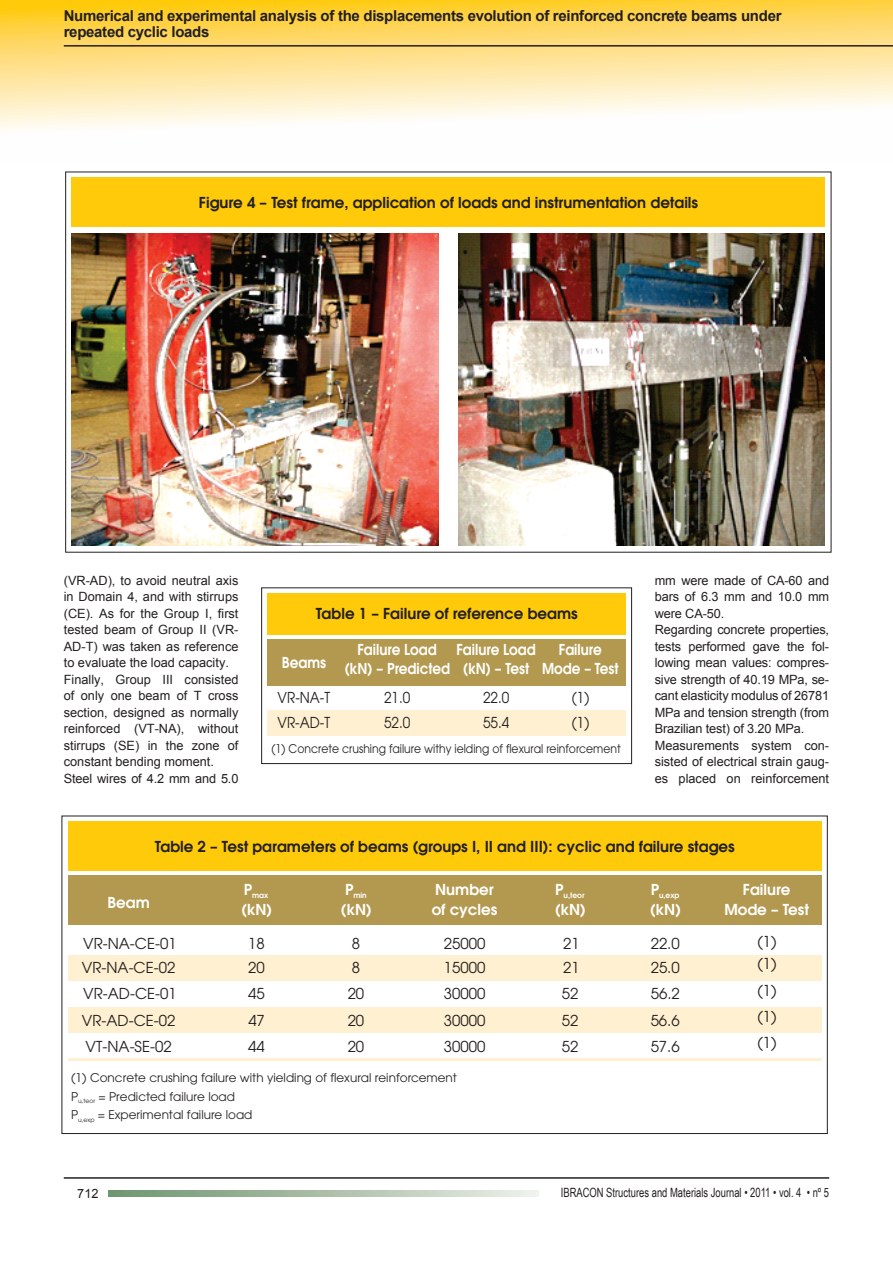
<style>
.page{position:relative;width:893px;height:1263px;background:#fff}
.page>*{position:absolute;margin:0;border:0;box-sizing:border-box;transform-origin:0 0}
.t1{font:600 15px "Avant Garde";color:#231f20}
.t2{font:15px "Avant Garde";color:#231f20}
.t3{font:700 15px/16.5px "Arial";letter-spacing:-.02em;color:#231f20}
.t4{font:600 15px/18.6px "Avant Garde";color:#fff;text-align:center;scale:.9 1}
.t5{font:600 15px/20.2px "Avant Garde";color:#fff}
.t6{font:15px "Avant Garde";color:#231f20;scale:.9 1}
.t7{font:12.75px/16.5px "Arial";color:#231f20}
.t8{font:12.75px "Arial Narrow";color:#231f20;scale:.9 1}
.t9{font:12px/18.6px "Avant Garde";color:#231f20}
.t10{font:12px "Avant Garde";color:#231f20;scale:.9 1}
.t11{font:600 7.5px "Avant Garde";color:#fff}
</style>
<div class="page">
<svg style="left:0;top:0;width:893px;height:130px;background:#fee498"></svg>
<hr style="left:64px;top:1177px;width:765px;height:2px;background:#231f20">
<hr style="left:64px;top:45px;width:829px;height:2px;background:#231f20">
<svg style="left:108px;top:1190px;width:431px;height:6px;background:#acc0aa"></svg>
<svg style="left:71px;top:177px;width:754px;height:369px"></svg>
<div style="left:72px;top:177px;width:753px;height:50px;background:#feca0a"></div>
<img style="left:72px;top:234px;width:366px;height:311px">
<img style="left:459px;top:234px;width:366px;height:311px">
<div style="left:261px;top:587px;width:371px;height:177px;border:1px solid #231f20"></div>
<div style="left:267px;top:593px;width:359px;height:41px;background:#feca0a"></div>
<div style="left:267px;top:639px;width:359px;height:46px;background:#b39950"></div>
<div style="left:267px;top:711px;width:359px;height:25px;background:#fef0d0"></div>
<div style="left:68px;top:955px;width:753px;height:25px;background:#fef0d0"></div>
<div style="left:68px;top:1007px;width:753px;height:26px;background:#fef0d0"></div>
<hr style="left:68px;top:1058px;width:753px;height:3px;background:#fef0d0">
<div style="left:68px;top:821px;width:753px;height:50px;background:#feca0a"></div>
<div style="left:68px;top:875px;width:753px;height:50px;background:#b39950"></div>
<p class="t3" style="left:64px;top:8px;width:719px">Numerical and experimental analysis of the displacements evolution of reinforced concrete beams under repeated cyclic loads</p>
<p class="t1" style="left:199px;top:192px;width:501px">Figure 4 – Test frame, application of loads and instrumentation details</p>
<p class="t7" style="left:64px;top:572px;width:176px">(VR-AD), to avoid neutral axis in Domain 4, and with stirrups (CE). As for the Group I, first tested beam of Group II (VR-<br>AD-T) was taken as reference to evaluate the load capacity.<br>Finally, Group III consisted of only one beam of T cross section, designed as normally reinforced (VT-NA), without stirrups (SE) in the zone of constant bending moment.<br>Steel wires of 4.2 mm and 5.0</p>
<p class="t1" style="left:316px;top:604px;width:263px">Table 1 – Failure of reference beams</p>
<p class="t4" style="left:282px;top:653px;width:51px">Beams</p>
<p class="t4" style="left:344px;top:640px;width:119px">Failure Load (kN) – Predicted</p>
<p class="t4" style="left:456px;top:640px;width:90px">Failure Load (kN) – Test</p>
<p class="t4" style="left:542px;top:640px;width:87px">Failure<br>Mode – Test</p>
<p class="t6" style="left:278px;top:689px;width:60px">VR-NA-T</p>
<p class="t6" style="left:384px;top:689px;width:31px">21.0</p>
<p class="t6" style="left:483px;top:689px;width:31px">22.0</p>
<p class="t6" style="left:572px;top:689px;width:21px">(1)</p>
<p class="t6" style="left:278px;top:713px;width:60px">VR-AD-T</p>
<p class="t6" style="left:384px;top:713px;width:31px">52.0</p>
<p class="t6" style="left:483px;top:713px;width:31px">55.4</p>
<p class="t6" style="left:572px;top:713px;width:21px">(1)</p>
<p class="t10" style="left:272px;top:741px;width:389px">(1) Concrete crushing failure withy ielding of flexural reinforcement</p>
<p class="t7" style="left:655px;top:572px;width:176px">mm were made of CA-60 and bars of 6.3 mm and 10.0 mm were CA-50.<br>Regarding concrete properties, tests performed gave the fol&shy;lowing mean values: compres&shy;sive strength of 40.19 MPa, se&shy;cant elasticity modulus of 26781<br>MPa and tension strength (from<br>Brazilian test) of 3.20 MPa.<br>Measurements system con&shy;sisted of electrical strain gaug&shy;es placed on reinforcement</p>
<p class="t1" style="left:155px;top:836px;width:581px">Table 2 – Test parameters of beams (groups I, II and III): cyclic and failure stages</p>
<p class="t5" style="left:108px;top:892px;width:44px">Beam</p>
<p class="t11" style="left:244px;top:890px;width:26px"><sup>P</sup>max</p>
<p class="t5" style="left:241px;top:899px;width:33px">(kN)</p>
<p class="t11" style="left:345px;top:890px;width:23px"><sup>P</sup>min</p>
<p class="t5" style="left:341px;top:899px;width:33px">(kN)</p>
<p class="t5" style="left:432px;top:879px;width:67px">Number of cycles</p>
<p class="t11" style="left:555px;top:890px;width:31px"><sup>P</sup>u,teor</p>
<p class="t5" style="left:555px;top:899px;width:33px">(kN)</p>
<p class="t11" style="left:651px;top:890px;width:30px"><sup>P</sup>u,exp</p>
<p class="t5" style="left:650px;top:899px;width:33px">(kN)</p>
<p class="t5" style="left:724px;top:879px;width:86px;text-align:center">Failure<br>Mode – Test</p>
<p class="t2" style="left:83px;top:934px;width:95px">VR-NA-CE-01</p>
<p class="t2" style="left:248px;top:934px;width:18px">18</p>
<p class="t2" style="left:352px;top:934px;width:10px">8</p>
<p class="t2" style="left:444px;top:934px;width:43px">25000</p>
<p class="t2" style="left:563px;top:934px;width:18px">21</p>
<p class="t2" style="left:651px;top:934px;width:31px">22.0</p>
<p class="t2" style="left:757px;top:932px;width:21px">(1)</p>
<p class="t2" style="left:82px;top:959px;width:95px">VR-NA-CE-02</p>
<p class="t2" style="left:248px;top:959px;width:18px">20</p>
<p class="t2" style="left:352px;top:959px;width:10px">8</p>
<p class="t2" style="left:444px;top:959px;width:43px">15000</p>
<p class="t2" style="left:563px;top:959px;width:18px">21</p>
<p class="t2" style="left:651px;top:959px;width:31px">25.0</p>
<p class="t2" style="left:757px;top:955px;width:21px">(1)</p>
<p class="t2" style="left:83px;top:985px;width:95px">VR-AD-CE-01</p>
<p class="t2" style="left:248px;top:985px;width:18px">45</p>
<p class="t2" style="left:348px;top:985px;width:18px">20</p>
<p class="t2" style="left:444px;top:985px;width:43px">30000</p>
<p class="t2" style="left:562px;top:985px;width:18px">52</p>
<p class="t2" style="left:651px;top:985px;width:31px">56.2</p>
<p class="t2" style="left:757px;top:981px;width:21px">(1)</p>
<p class="t2" style="left:82px;top:1011px;width:95px">VR-AD-CE-02</p>
<p class="t2" style="left:248px;top:1011px;width:18px">47</p>
<p class="t2" style="left:348px;top:1011px;width:18px">20</p>
<p class="t2" style="left:444px;top:1011px;width:43px">30000</p>
<p class="t2" style="left:562px;top:1011px;width:18px">52</p>
<p class="t2" style="left:651px;top:1011px;width:31px">56.6</p>
<p class="t2" style="left:757px;top:1007px;width:21px">(1)</p>
<p class="t2" style="left:86px;top:1038px;width:88px">VT-NA-SE-02</p>
<p class="t2" style="left:248px;top:1038px;width:18px">44</p>
<p class="t2" style="left:348px;top:1038px;width:18px">20</p>
<p class="t2" style="left:444px;top:1038px;width:43px">30000</p>
<p class="t2" style="left:562px;top:1038px;width:18px">52</p>
<p class="t2" style="left:651px;top:1038px;width:31px">57.6</p>
<p class="t2" style="left:757px;top:1034px;width:21px">(1)</p>
<p class="t9" style="left:71px;top:1068px;width:387px">(1) Concrete crushing failure with yielding of flexural reinforcement<br>P<sub>u,teor</sub> = Predicted failure load<br>P<sub>u,exp</sub> = Experimental failure load</p>
<p class="t7" style="left:77px;top:1185px;width:23px">712</p>
<p class="t8" style="left:561px;top:1183px;width:300px">IBRACON Structures and Materials Journal • 2011 • vol. 4 • nº 5</p>
</div>
